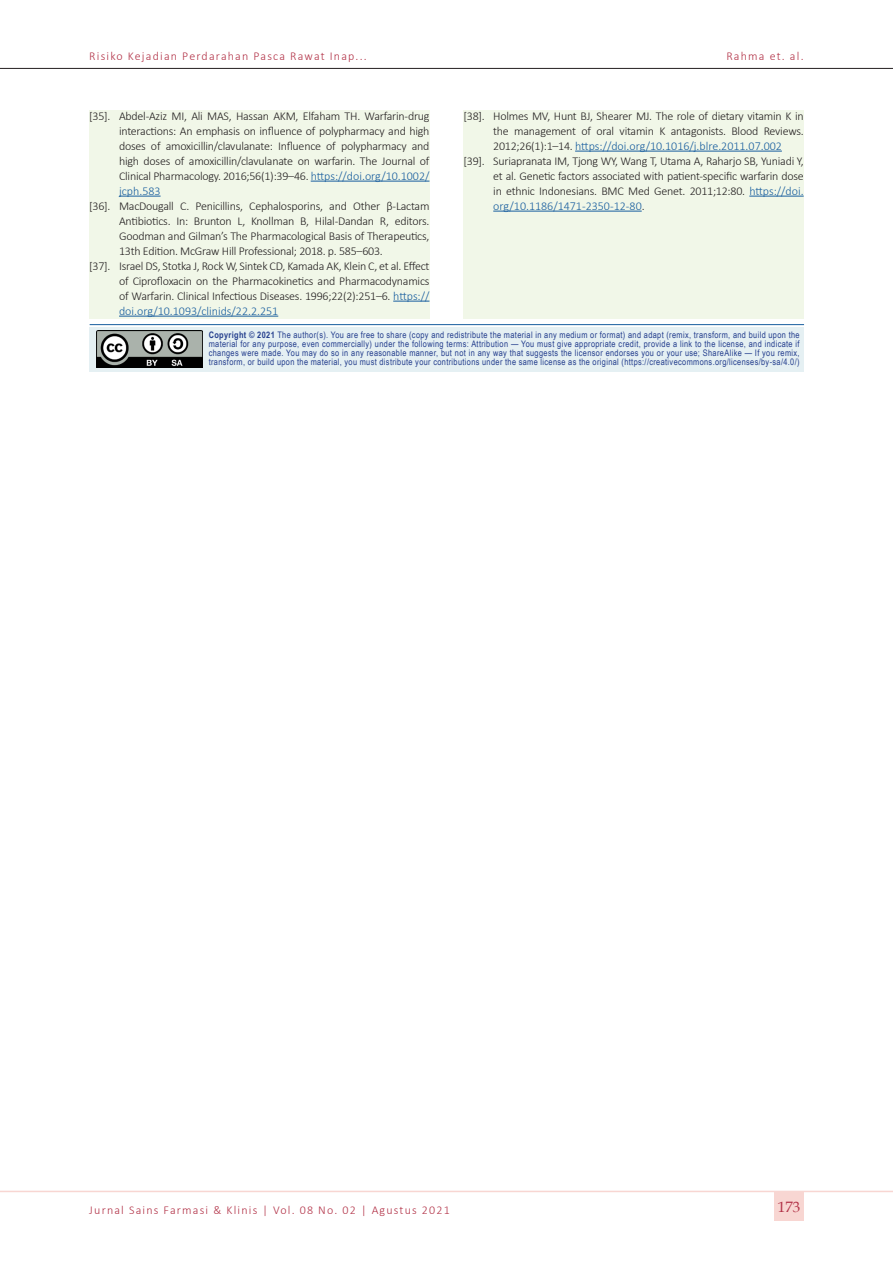
<style>
.page{position:relative;width:893px;height:1263px;background:#fff}
.page>*{position:absolute;margin:0;border:0;box-sizing:border-box;transform-origin:0 0}
.t1{font:15px "Book Antiqua";color:#b23247}
.t2{font:300 12px/15px "Calibri";letter-spacing:-.02em;color:#231f20;text-align:justify}
.t3{font:300 12px "Calibri";letter-spacing:.1em;color:#b23247}
.t4{font:9px/9px "Arial Narrow";letter-spacing:.04em;color:#253f8e;text-align:justify}
.s1{color:#175d9e}
.s2{font-weight:700}
</style>
<div class="page">
<hr style="left:0;top:68px;width:893px;height:1px;background:#231f20">
<hr style="left:0;top:1191px;width:893px;height:1px;background:#f8d6d2">
<div style="left:774px;top:1191px;width:30px;height:30px;background:#f8d6d2"></div>
<div style="left:90px;top:327px;width:714px;height:45px;background:#e5f0f3"></div>
<hr style="left:90px;top:324px;width:714px;height:1px;background:#175d9e">
<img style="left:96px;top:330px;width:106px;height:38px">
<div style="left:89px;top:111px;width:340px;height:208px;background:#f1f7e8"></div>
<hr style="left:311px;top:181px;width:118px;height:1px;background:#175d9e">
<hr style="left:119px;top:196px;width:42px;height:1px;background:#175d9e">
<hr style="left:393px;top:301px;width:36px;height:1px;background:#175d9e">
<hr style="left:119px;top:316px;width:159px;height:1px;background:#175d9e">
<div style="left:463px;top:111px;width:341px;height:208px;background:#f1f7e8"></div>
<hr style="left:575px;top:151px;width:207px;height:1px;background:#175d9e">
<hr style="left:749px;top:196px;width:55px;height:1px;background:#175d9e">
<hr style="left:493px;top:211px;width:149px;height:1px;background:#175d9e">
<p class="t3" style="left:89px;top:49px;width:279px">Risiko Kejadian Perdarahan Pasca Rawat Inap...</p>
<p class="t3" style="left:726px;top:49px;width:79px">Rahma et. al.</p>
<p class="t2" style="left:119px;top:108px;width:312px;text-indent:-30px">[35]. Abdel-Aziz MI, Ali MAS, Hassan AKM, Elfaham TH. Warfarin-drug interactions: An emphasis on influence of polypharmacy and high doses of amoxicillin/clavulanate: Influence of polypharmacy and high doses of amoxicillin/clavulanate on warfarin. The Journal of Clinical Pharmacology. 2016;56(1):39–46. <span class="s1">https://doi.org/10.1002/ jcph.583</span></p>
<p class="t2" style="left:119px;top:198px;width:312px;text-indent:-30px">[36]. MacDougall C. Penicillins, Cephalosporins, and Other β-Lactam Antibiotics. In: Brunton L, Knollman B, Hilal-Dandan R, editors.<br>Goodman and Gilman’s The Pharmacological Basis of Therapeutics, 13th Edition. McGraw Hill Professional; 2018. p. 585–603.</p>
<p class="t2" style="left:119px;top:258px;width:312px;text-indent:-30px">[37]. Israel DS, Stotka J, Rock W, Sintek CD, Kamada AK, Klein C, et al. Effect of Ciprofloxacin on the Pharmacokinetics and Pharmacodynamics of Warfarin. Clinical Infectious Diseases. 1996;22(2):251–6. <span class="s1">https:// doi.org/10.1093/clinids/22.2.251</span></p>
<p class="t2" style="left:493px;top:108px;width:312px;text-indent:-30px">[38]. Holmes MV, Hunt BJ, Shearer MJ. The role of dietary vitamin K in the management of oral vitamin K antagonists. Blood Reviews.<br>2012;26(1):1–14. <span class="s1">https://doi.org/10.1016/j.blre.2011.07.002</span></p>
<p class="t2" style="left:493px;top:153px;width:312px;text-indent:-30px">[39]. Suriapranata IM, Tjong WY, Wang T, Utama A, Raharjo SB, Yuniadi Y, et al. Genetic factors associated with patient-specific warfarin dose in ethnic Indonesians. BMC Med Genet. 2011;12:80. <span class="s1">https://doi. org/10.1186/1471-2350-12-80</span>.</p>
<p class="t4" style="left:209px;top:330px;width:592px"><span class="s2">Copyright © 2021</span> The author(s). You are free to share (copy and redistribute the material in any medium or format) and adapt (remix, transform, and build upon the material for any purpose, even commercially) under the following terms: Attribution — You must give appropriate credit, provide a link to the license, and indicate if changes were made. You may do so in any reasonable manner, but not in any way that suggests the licensor endorses you or your use; ShareAlike — If you remix, transform, or build upon the material, you must distribute your contributions under the same license as the original (https://creativecommons.org/licenses/by-sa/4.0/)</p>
<p class="t3" style="left:89px;top:1202px;width:362px">Jurnal Sains Farmasi &amp; Klinis | Vol. 08 No. 02 | Agustus 2021</p>
<p class="t1" style="left:778px;top:1196px;width:24px">173</p>
</div>
